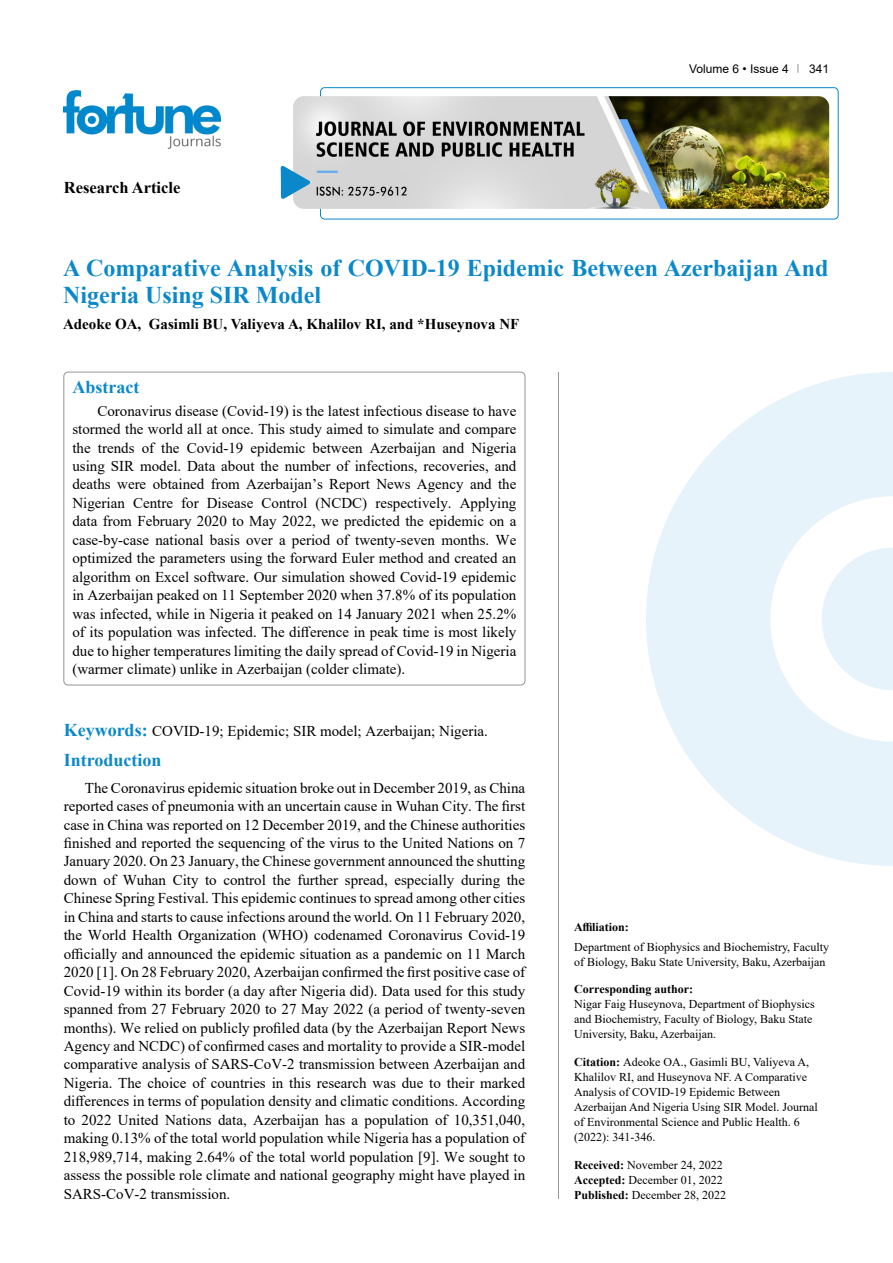
<style>
.page{position:relative;width:893px;height:1263px;background:#fff}
.page>*{position:absolute;margin:0;border:0;box-sizing:border-box;transform-origin:0 0}
.t1{font:700 24px/27px "Times New Roman";color:#0a88ca}
.t2{font:700 18px "Times New Roman";color:#0a88ca}
.t3{font:700 16.5px "Times New Roman";color:#000}
.t4{font:15px/18.5px "Times New Roman";color:#000;text-align:justify}
.t5{font:700 15px "Times New Roman";color:#000}
.t6{font:12px/15px "Times New Roman";color:#000}
.t7{font:700 12px "Times New Roman";color:#000}
.t8{font:12px "Arial";color:#000}
.s1{font-weight:700;font-size:18px;color:#0a88ca}
.s2{font-weight:700}
</style>
<div class="page">
<div style="left:320px;top:87px;width:518px;height:132px;border:1px solid #0a88ca;border-radius:4px"></div>
<img style="left:64px;top:90px;width:157px;height:59px">
<img style="left:293px;top:96px;width:536px;height:113px">
<svg style="left:281px;top:166px;width:29px;height:33px"></svg>
<svg style="left:646px;top:372px;width:247px;height:494px;fill:#e6f3fa"></svg>
<svg style="left:822px;top:548px;width:71px;height:142px"></svg>
<hr style="left:558px;top:372px;width:1px;height:827px;background:#939598">
<div style="left:64px;top:372px;width:461px;height:313px;border:1px solid #939598;border-radius:4px"></div>
<p class="t3" style="left:64px;top:175px;width:118px">Research Article</p>
<p class="t8" style="left:689px;top:60px;width:101px">Volume 6 • Issue 4</p>
<p class="t8" style="left:809px;top:60px;width:22px">341</p>
<h1 class="t1" style="left:63px;top:254px;width:767px">A Comparative Analysis of COVID-19 Epidemic Between Azerbaijan And<br>Nigeria Using SIR Model</h1>
<p class="t5" style="left:63px;top:314px;width:458px">Adeoke OA, Gasimli BU, Valiyeva A, Khalilov RI, and *Huseynova NF</p>
<p class="t2" style="left:72px;top:374px;width:68px">Abstract</p>
<p class="t4" style="left:72px;top:401px;width:445px;text-indent:25px">Coronavirus disease (Covid-19) is the latest infectious disease to have stormed the world all at once. This study aimed to simulate and compare the trends of the Covid-19 epidemic between Azerbaijan and Nigeria using SIR model. Data about the number of infections, recoveries, and deaths were obtained from Azerbaijan’s Report News Agency and the Nigerian Centre for Disease Control (NCDC) respectively. Applying data from February 2020 to May 2022, we predicted the epidemic on a case-by-case national basis over a period of twenty-seven months. We optimized the parameters using the forward Euler method and created an algorithm on Excel software. Our simulation showed Covid-19 epidemic in Azerbaijan peaked on 11 September 2020 when 37.8% of its population was infected, while in Nigeria it peaked on 14 January 2021 when 25.2% of its population was infected. The difference in peak time is most likely due to higher temperatures limiting the daily spread of Covid-19 in Nigeria (warmer climate) unlike in Azerbaijan (colder climate).</p>
<p class="t4" style="left:64px;top:721px;width:426px"><span class="s1">Keywords:</span> COVID-19; Epidemic; SIR model; Azerbaijan; Nigeria.</p>
<p class="t2" style="left:64px;top:747px;width:99px">Introduction</p>
<p class="t4" style="left:64px;top:778px;width:463px;text-indent:21px">The Coronavirus epidemic situation broke out in December 2019, as China reported cases of pneumonia with an uncertain cause in Wuhan City. The first case in China was reported on 12 December 2019, and the Chinese authorities finished and reported the sequencing of the virus to the United Nations on 7<br>January 2020. On 23 January, the Chinese government announced the shutting down of Wuhan City to control the further spread, especially during the Chinese Spring Festival. This epidemic continues to spread among other cities in China and starts to cause infections around the world. On 11 February 2020, the World Health Organization (WHO) codenamed Coronavirus Covid-19 officially and announced the epidemic situation as a pandemic on 11 March 2020 [1]. On 28 February 2020, Azerbaijan confirmed the first positive case of Covid-19 within its border (a day after Nigeria did). Data used for this study spanned from 27 February 2020 to 27 May 2022 (a period of twenty-seven months). We relied on publicly profiled data (by the Azerbaijan Report News Agency and NCDC) of confirmed cases and mortality to provide a SIR-model comparative analysis of SARS-CoV-2 transmission between Azerbaijan and Nigeria. The choice of countries in this research was due to their marked differences in terms of population density and climatic conditions. According to 2022 United Nations data, Azerbaijan has a population of 10,351,040, making 0.13% of the total world population while Nigeria has a population of 218,989,714, making 2.64% of the total world population [9]. We sought to assess the possible role climate and national geography might have played in SARS-CoV-2 transmission.</p>
<p class="t7" style="left:574px;top:919px;width:56px">Affiliation:</p>
<p class="t6" style="left:574px;top:939px;width:257px">Department of Biophysics and Biochemistry, Faculty of Biology, Baku State University, Baku, Azerbaijan</p>
<p class="t7" style="left:574px;top:981px;width:121px">Corresponding author:</p>
<p class="t6" style="left:574px;top:996px;width:242px">Nigar Faig Huseynova, Department of Biophysics and Biochemistry, Faculty of Biology, Baku State<br>University, Baku, Azerbaijan.</p>
<p class="t6" style="left:574px;top:1054px;width:245px"><span class="s2">Citation:</span> Adeoke OA., Gasimli BU, Valiyeva A, Khalilov RI, and Huseynova NF. A Comparative Analysis of COVID-19 Epidemic Between Azerbaijan And Nigeria Using SIR Model. Journal of Environmental Science and Public Health. 6 (2022): 341-346.</p>
<p class="t6" style="left:574px;top:1157px;width:153px"><span class="s2">Received:</span> November 24, 2022<br><span class="s2">Accepted:</span> December 01, 2022<br><span class="s2">Published:</span> December 28, 2022</p>
</div>
